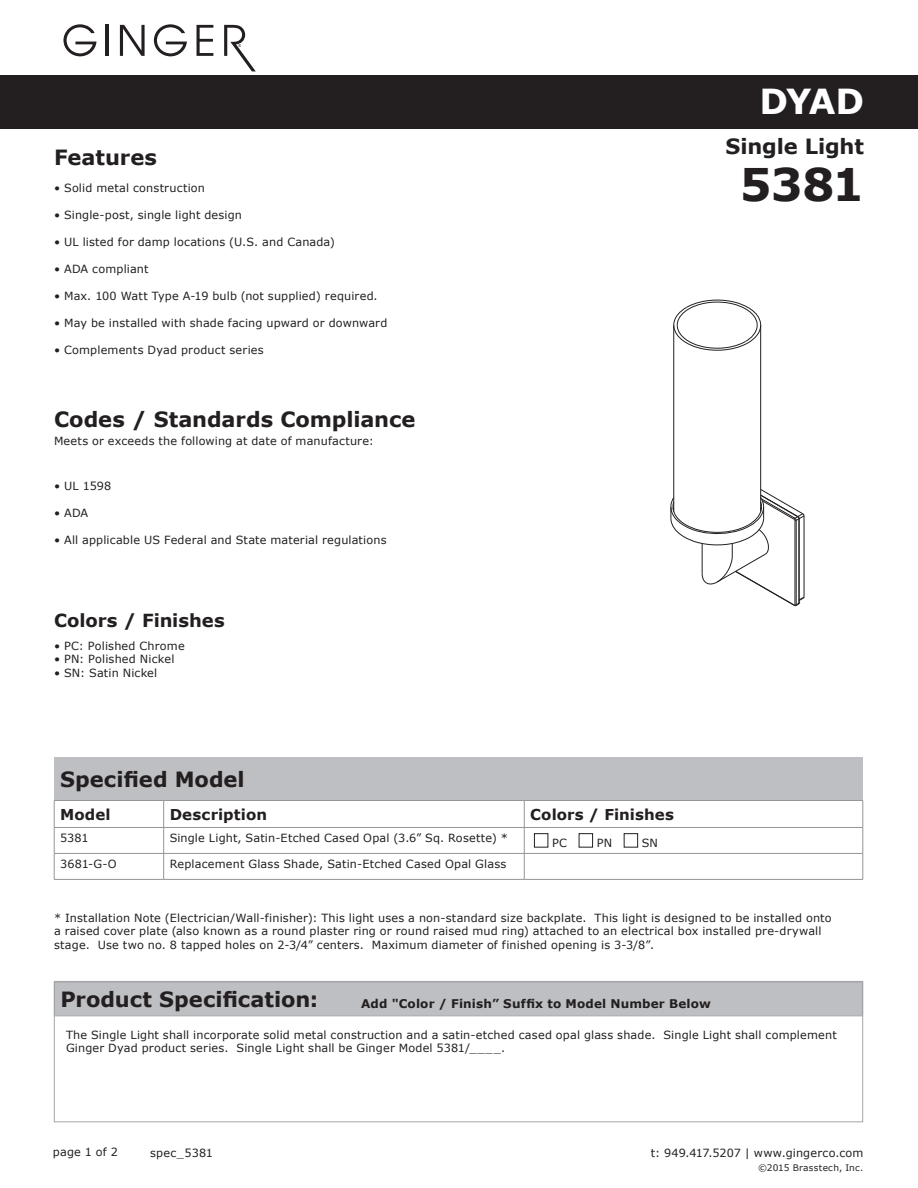
<style>
.page{position:relative;width:918px;height:1188px;background:#fff}
.page>*{position:absolute;margin:0;border:0;box-sizing:border-box;transform-origin:0 0}
.t1{font:700 45px "Verdana";color:#231f20}
.t2{font:700 34.5px "Verdana";color:#fff}
.t3{font:700 21px "Verdana";color:#231f20}
.t4{font:700 18px "Verdana";letter-spacing:-.005em;color:#231f20}
.t5{font:700 15px "Verdana";letter-spacing:.005em;color:#231f20}
.t6{font:700 12px "Verdana";letter-spacing:.015em;color:#231f20}
.t7{font:11.25px/13.5px "Verdana";letter-spacing:.015em;color:#231f20}
.t8{font:9px "Verdana";letter-spacing:.025em;color:#231f20}
</style>
<div class="page">
<div style="left:0;top:75px;width:918px;height:54px;background:#231f20"></div>
<svg style="left:63px;top:24px;width:34px;height:32px"></svg>
<hr style="left:106px;top:25px;width:3px;height:31px;background:#231f20">
<svg style="left:120px;top:25px;width:25px;height:31px"></svg>
<svg style="left:154px;top:24px;width:33px;height:32px"></svg>
<svg style="left:197px;top:25px;width:16px;height:31px"></svg>
<svg style="left:224px;top:25px;width:32px;height:46px"></svg>
<svg style="left:54px;top:981px;width:809px;height:141px"></svg>
<div style="left:54px;top:757px;width:809px;height:43px;background:#bebfc2"></div>
<hr style="left:54px;top:800px;width:110px;height:1px;background:#939598">
<hr style="left:164px;top:800px;width:360px;height:1px;background:#939598">
<hr style="left:524px;top:800px;width:339px;height:1px;background:#939598">
<hr style="left:54px;top:827px;width:110px;height:1px;background:#939598">
<hr style="left:164px;top:827px;width:360px;height:1px;background:#939598">
<hr style="left:524px;top:827px;width:339px;height:1px;background:#939598">
<hr style="left:54px;top:853px;width:110px;height:1px;background:#939598">
<svg style="left:54px;top:801px;width:1px;height:78px"></svg>
<hr style="left:164px;top:853px;width:360px;height:1px;background:#939598">
<svg style="left:163px;top:801px;width:1px;height:78px"></svg>
<hr style="left:524px;top:853px;width:339px;height:1px;background:#939598">
<svg style="left:524px;top:801px;width:1px;height:78px"></svg>
<svg style="left:863px;top:801px;width:1px;height:78px"></svg>
<hr style="left:54px;top:879px;width:110px;height:1px;background:#939598">
<hr style="left:164px;top:879px;width:360px;height:1px;background:#939598">
<hr style="left:524px;top:879px;width:339px;height:1px;background:#939598">
<div style="left:534px;top:833px;width:14px;height:14px;border:1px solid #231f20"></div>
<div style="left:579px;top:833px;width:14px;height:14px;border:1px solid #231f20"></div>
<div style="left:624px;top:833px;width:14px;height:14px;border:1px solid #231f20"></div>
<hr style="left:673px;top:325px;width:1px;height:187px;background:#231f20">
<hr style="left:760px;top:325px;width:1px;height:187px;background:#231f20">
<hr style="left:804px;top:516px;width:1px;height:81px;background:#231f20">
<svg style="left:671px;top:489px;width:133px;height:117px"></svg>
<svg style="left:673px;top:299px;width:88px;height:53px"></svg>
<h3 class="t3" style="left:54px;top:144px;width:105px">Features</h3>
<p class="t7" style="left:54px;top:181px;width:153px">• Solid metal construction</p>
<p class="t7" style="left:54px;top:208px;width:190px">• Single-post, single light design</p>
<p class="t7" style="left:54px;top:235px;width:282px">• UL listed for damp locations (U.S. and Canada)</p>
<p class="t7" style="left:54px;top:262px;width:96px">• ADA compliant</p>
<p class="t7" style="left:54px;top:289px;width:325px">• Max. 100 Watt Type A-19 bulb (not supplied) required.</p>
<p class="t7" style="left:54px;top:316px;width:335px">• May be installed with shade facing upward or downward</p>
<p class="t7" style="left:54px;top:343px;width:211px">• Complements Dyad product series</p>
<h3 class="t3" style="left:54px;top:406px;width:363px">Codes / Standards Compliance</h3>
<p class="t7" style="left:54px;top:433px;width:321px">Meets or exceeds the following at date of manufacture:</p>
<p class="t7" style="left:54px;top:478px;width:59px">• UL 1598</p>
<p class="t7" style="left:54px;top:505px;width:36px">• ADA</p>
<p class="t7" style="left:54px;top:532px;width:334px">• All applicable US Federal and State material regulations</p>
<h3 class="t4" style="left:54px;top:609px;width:172px">Colors / Finishes</h3>
<p class="t7" style="left:54px;top:638px;width:132px">• PC: Polished Chrome</p>
<p class="t7" style="left:54px;top:652px;width:122px">• PN: Polished Nickel</p>
<p class="t7" style="left:54px;top:665px;width:105px">• SN: Satin Nickel</p>
<h3 class="t3" style="left:60px;top:766px;width:186px">Specified Model</h3>
<h3 class="t5" style="left:60px;top:805px;width:52px">Model</h3>
<h3 class="t5" style="left:170px;top:805px;width:99px">Description</h3>
<h3 class="t5" style="left:530px;top:805px;width:145px">Colors / Finishes</h3>
<p class="t7" style="left:60px;top:831px;width:30px">5381</p>
<p class="t7" style="left:170px;top:831px;width:340px">Single Light, Satin-Etched Cased Opal (3.6” Sq. Rosette) *</p>
<p class="t7" style="left:552px;top:836px;width:16px">PC</p>
<p class="t7" style="left:597px;top:836px;width:17px">PN</p>
<p class="t7" style="left:642px;top:836px;width:18px">SN</p>
<p class="t7" style="left:60px;top:857px;width:58px">3681-G-O</p>
<p class="t7" style="left:170px;top:857px;width:338px">Replacement Glass Shade, Satin-Etched Cased Opal Glass</p>
<h2 class="t2" style="left:759px;top:80px;width:106px">dyad</h2>
<h3 class="t3" style="left:726px;top:133px;width:140px">Single Light</h3>
<h1 class="t1" style="left:740px;top:156px;width:126px">5381</h1>
<p class="t7" style="left:54px;top:911px;width:779px">* Installation Note (Electrician/Wall-finisher): This light uses a non-standard size backplate. This light is designed to be installed onto a raised cover plate (also known as a round plaster ring or round raised mud ring) attached to an electrical box installed pre-drywall stage. Use two no. 8 tapped holes on 2-3/4” centers. Maximum diameter of finished opening is 3-3/8”.</p>
<h3 class="t3" style="left:60px;top:986px;width:259px">Product Specification:</h3>
<p class="t6" style="left:361px;top:996px;width:351px">Add "Color / Finish” Suffix to Model Number Below</p>
<p class="t7" style="left:66px;top:1028px;width:772px">The Single Light shall incorporate solid metal construction and a satin-etched cased opal glass shade. Single Light shall complement<br>Ginger Dyad product series. Single Light shall be Ginger Model 5381/____.</p>
<p class="t7" style="left:53px;top:1144px;width:67px">page 1 of 2</p>
<p class="t7" style="left:150px;top:1145px;width:64px">spec_5381</p>
<p class="t7" style="left:651px;top:1145px;width:214px">t: 949.417.5207 | www.gingerco.com</p>
<p class="t8" style="left:758px;top:1162px;width:107px">©2015 Brasstech, Inc.</p>
</div>
